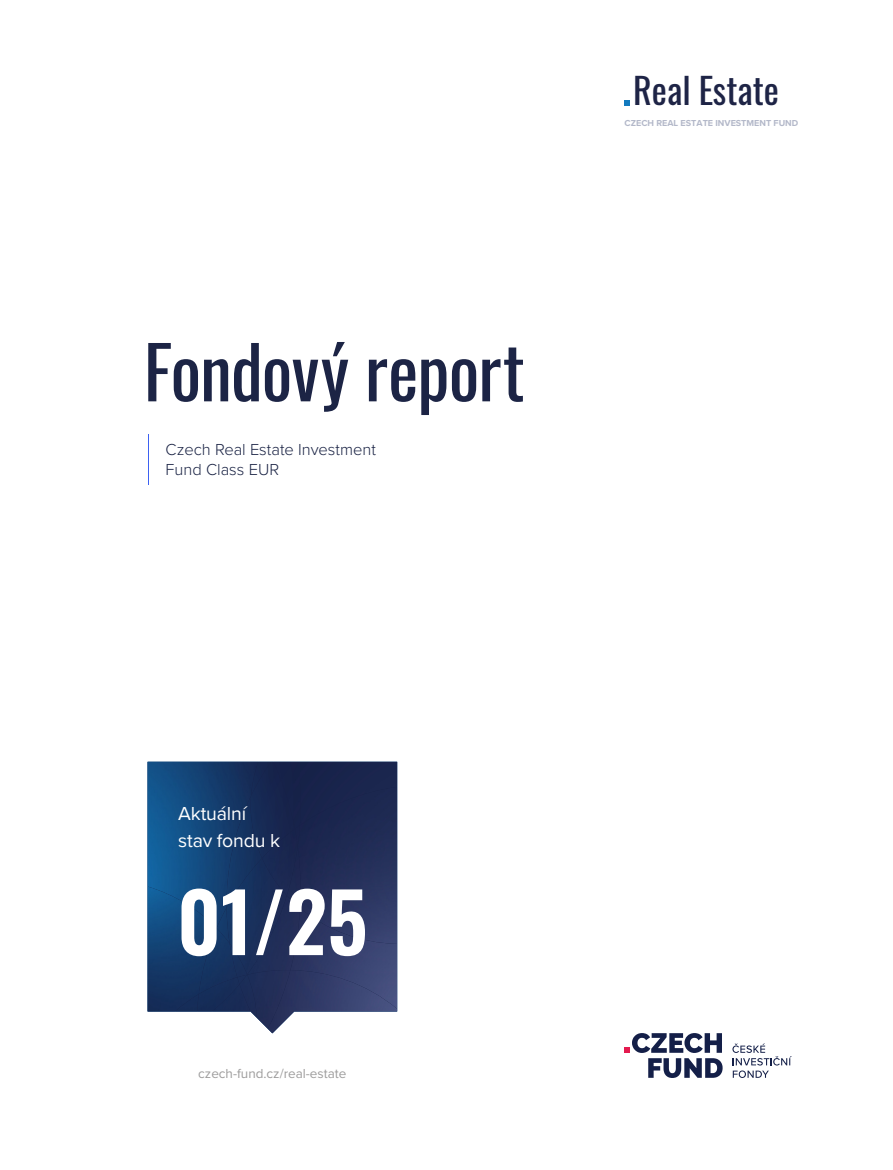
<style>
.page{position:relative;width:893px;height:1170px;background:#fff}
.page>*{position:absolute;margin:0;border:0;box-sizing:border-box;transform-origin:0 0}
.t1{font:600 81px "Oswald";color:#fff}
.t2{font:72px "Oswald";letter-spacing:-.01em;color:#1c2445}
.t3{font:36px "Oswald";color:#1e2446}
.t4{font:19.5px/27px "Proxima Nova";letter-spacing:-.01em;color:#fff}
.t5{font:300 16.5px/19.8px "Proxima Nova";color:#1b2445}
.t6{font:13.5px "Proxima Nova";color:#9d9c9c}
.t7{font:700 9px "Proxima Nova";color:#b3b8c9}
</style>
<div class="page">
<img style="left:148px;top:761px;width:103px;height:146px">
<img style="left:217px;top:907px;width:10px;height:21px">
<img style="left:300px;top:943px;width:97px;height:27px">
<img style="left:268px;top:970px;width:129px;height:63px">
<div style="left:301px;top:761px;width:96px;height:25px;background:#19244c"></div>
<img style="left:300px;top:786px;width:97px;height:157px">
<img style="left:287px;top:908px;width:13px;height:66px">
<img style="left:256px;top:969px;width:34px;height:59px">
<img style="left:287px;top:846px;width:14px;height:62px">
<img style="left:295px;top:761px;width:6px;height:67px">
<img style="left:295px;top:825px;width:5px;height:21px">
<img style="left:226px;top:795px;width:25px;height:112px">
<img style="left:227px;top:858px;width:60px;height:116px">
<img style="left:251px;top:761px;width:44px;height:97px">
<div style="left:262px;top:828px;width:36px;height:67px;background:#192852"></div>
<img style="left:148px;top:886px;width:69px;height:125px">
<img style="left:175px;top:994px;width:22px;height:17px">
<img style="left:199px;top:928px;width:38px;height:49px">
<img style="left:197px;top:977px;width:43px;height:34px">
<img style="left:240px;top:974px;width:17px;height:43px">
<img style="left:230px;top:943px;width:17px;height:34px">
<svg style="left:237px;top:974px;width:11px;height:10px"></svg>
<svg style="left:625px;top:100px;width:5px;height:5px"></svg>
<svg style="left:648px;top:1058px;width:75px;height:19px"></svg>
<svg style="left:625px;top:1033px;width:97px;height:19px"></svg>
<svg style="left:732px;top:1043px;width:60px;height:34px"></svg>
<hr style="left:148px;top:434px;width:1px;height:50px;background:#3d61f2">
<h2 class="t2" style="left:144px;top:308px;width:383px">Fondový report</h2>
<p class="t5" style="left:166px;top:438px;width:212px">Czech Real Estate Investment<br>Fund Class EUR</p>
<h3 class="t3" style="left:633px;top:59px;width:147px">Real Estate</h3>
<p class="t7" style="left:625px;top:116px;width:175px">CZECH REAL ESTATE INVESTMENT FUND</p>
<p class="t4" style="left:178px;top:798px;width:103px">Aktuální stav fondu k</p>
<h1 class="t1" style="left:177px;top:879px;width:192px">01/25</h1>
<p class="t6" style="left:198px;top:1063px;width:150px">czech-fund.cz/real-estate</p>
</div>
